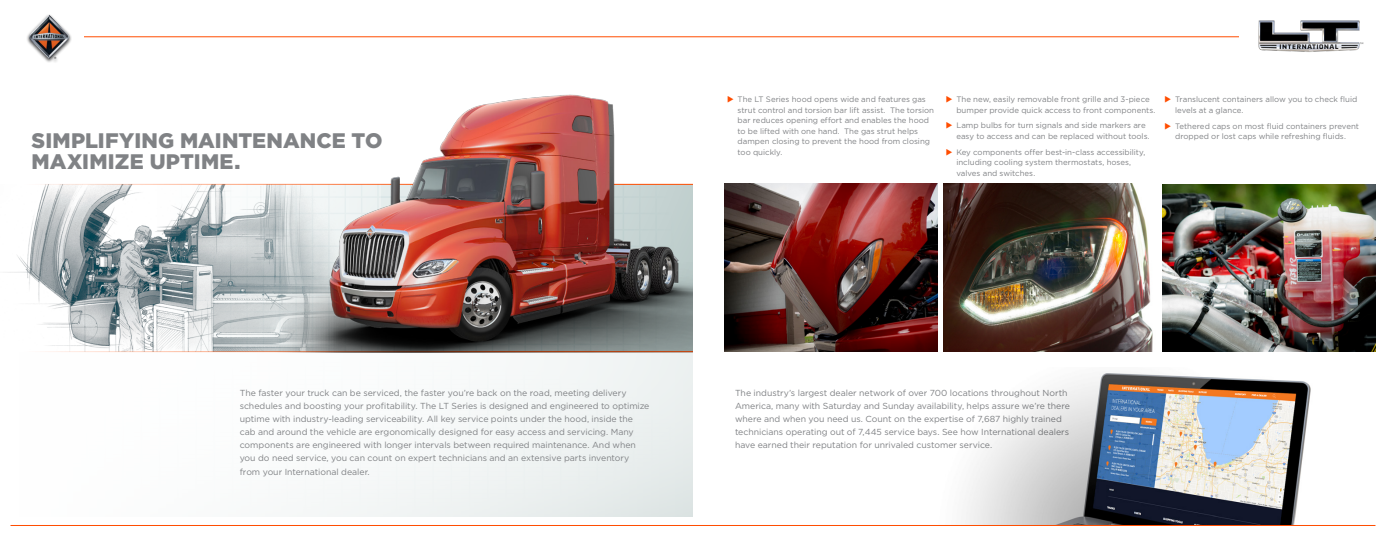
<style>
.page{position:relative;width:1386px;height:536px;background:#fff}
.page>*{position:absolute;margin:0;border:0;box-sizing:border-box;transform-origin:0 0}
.t1{font:900 21px/21px "Gotham";letter-spacing:.005em;color:#808285}
.t2{font:8.75px/13.1px "Gotham";letter-spacing:-.005em;color:#808285}
.t3{font:7.88px/10.5px "Gotham";color:#808285}
.s1{color:#ff4d00}
</style>
<div class="page">
<div style="left:10px;top:352px;width:683px;height:164px;background:linear-gradient(to right,#fff,#e6eceb)"></div>
<svg style="left:31px;top:356px;width:644px;height:155px"></svg>
<img style="left:7px;top:185px;width:266px;height:166px">
<hr style="left:21px;top:184px;width:672px;height:1px;background:#ff4d00">
<hr style="left:21px;top:351px;width:672px;height:1px;background:#ff4d00">
<img style="left:956px;top:373px;width:355px;height:152px">
<img style="left:273px;top:94px;width:420px;height:258px">
<hr style="left:693px;top:525px;width:683px;height:1px;background:#ff4d00">
<hr style="left:10px;top:525px;width:683px;height:1px;background:#ff4d00">
<hr style="left:693px;top:36px;width:546px;height:1px;background:#ff4d00">
<img style="left:1258px;top:20px;width:106px;height:32px">
<div style="left:26px;top:14px;width:46px;height:50px;background:#000;opacity:.75"></div>
<img style="left:29px;top:15px;width:41px;height:44px">
<hr style="left:84px;top:36px;width:609px;height:1px;background:#ff4d00">
<img style="left:1162px;top:184px;width:214px;height:168px">
<img style="left:724px;top:184px;width:214px;height:167px">
<img style="left:943px;top:184px;width:210px;height:167px">
<h1 class="t1" style="left:32px;top:130px;width:353px">SIMPLIFYING MAINTENANCE TO<br>MAXIMIZE UPTIME.</h1>
<p class="t3" style="left:738px;top:94px;width:198px;text-indent:-10px"><span class="s1">◆</span> The LT Series hood opens wide and features gas strut control and torsion bar lift assist. The torsion bar reduces opening effort and enables the hood to be lifted with one hand. The gas strut helps dampen closing to prevent the hood from closing too quickly.</p>
<p class="t3" style="left:956px;top:94px;width:201px;text-indent:-10px"><span class="s1">◆</span> The new, easily removable front grille and 3-piece bumper provide quick access to front components.</p>
<p class="t3" style="left:956px;top:120px;width:195px;text-indent:-10px"><span class="s1">◆</span> Lamp bulbs for turn signals and side markers are easy to access and can be replaced without tools.</p>
<p class="t3" style="left:956px;top:146px;width:191px;text-indent:-10px"><span class="s1">◆</span> Key components offer best-in-class accessibility, including cooling system thermostats, hoses, valves and switches.</p>
<p class="t3" style="left:1175px;top:94px;width:184px;text-indent:-10px"><span class="s1">◆</span> Translucent containers allow you to check fluid levels at a glance.</p>
<p class="t3" style="left:1165px;top:120px;width:196px;text-align:center"><span class="s1">◆</span> Tethered caps on most fluid containers prevent dropped or lost caps while refreshing fluids.</p>
<p class="t2" style="left:240px;top:386px;width:411px">The faster your truck can be serviced, the faster you’re back on the road, meeting delivery schedules and boosting your profitability. The LT Series is designed and engineered to optimize uptime with industry-leading serviceability. All key service points under the hood, inside the cab and around the vehicle are ergonomically designed for easy access and servicing. Many components are engineered with longer intervals between required maintenance. And when you do need service, you can count on expert technicians and an extensive parts inventory from your International dealer.</p>
<p class="t2" style="left:735px;top:386px;width:336px">The industry’s largest dealer network of over 700 locations throughout North America, many with Saturday and Sunday availability, helps assure we’re there where and when you need us. Count on the expertise of 7,687 highly trained technicians operating out of 7,445 service bays. See how International dealers have earned their reputation for unrivaled customer service.</p>
</div>
